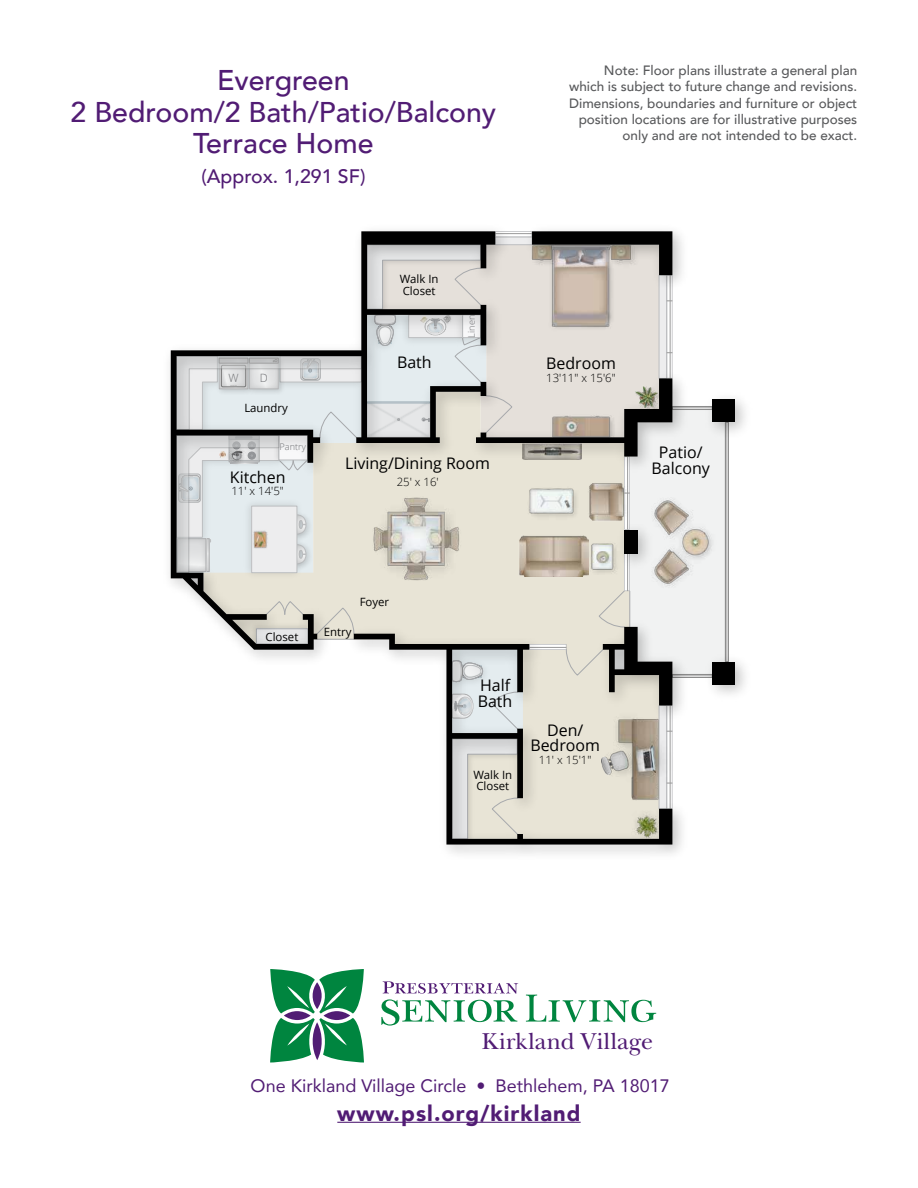
<style>
.page{position:relative;width:918px;height:1188px;background:#fff}
.page>*{position:absolute;margin:0;border:0;box-sizing:border-box;transform-origin:0 0}
.t1{font:500 28.5px/31.5px "Avenir";color:#511c74;text-align:center}
.t2{font:24px "New Baskerville";letter-spacing:.01em;color:#511c74}
.t3{font:900 21.9px "Avenir";letter-spacing:.05em;color:#511c74}
.t4{font:500 19.5px "Avenir";color:#511c74}
.t5{font:18px "Avenir";color:#511c74}
.t6{font:15.9px/15.9px "Open Sans";color:#000;text-align:center}
.t7{font:500 13.5px/16.2px "Avenir";color:#58595b;text-align:right}
.t8{font:11.4px/11.4px "Open Sans";color:#000}
.t9{font:300 11.4px "Open Sans";color:#000}
.t10{font:300 11.4px "Open Sans";color:#6d6e71}
.t11{font:300 9.15px "Open Sans";color:#6d6e71}
</style>
<div class="page">
<hr style="left:337px;top:1122px;width:244px;height:1px;background:#511c74">
<svg style="left:270px;top:969px;width:94px;height:94px"></svg>
<svg style="left:381px;top:981px;width:137px;height:45px"></svg>
<svg style="left:526px;top:995px;width:130px;height:27px"></svg>
<div style="left:725px;top:422px;width:4px;height:240px;border:1px solid #8c8c8c"></div>
<img style="left:169px;top:230px;width:513px;height:624px">
<svg style="left:176px;top:231px;width:549px;height:608px"></svg>
<svg style="left:354px;top:634px;width:318px;height:211px"></svg>
<svg style="left:171px;top:231px;width:324px;height:419px"></svg>
<img style="left:699px;top:648px;width:46px;height:58px">
<div style="left:712px;top:662px;width:23px;height:22px;background:#000"></div>
<img style="left:699px;top:386px;width:46px;height:58px">
<div style="left:712px;top:400px;width:23px;height:22px;background:#000"></div>
<h1 class="t1" style="left:71px;top:63px;width:427px">Evergreen<br>2 Bedroom/2 Bath/Patio/Balcony<br>Terrace Home</h1>
<h3 class="t4" style="left:201px;top:160px;width:166px">(Approx. 1,291 SF)</h3>
<p class="t10" style="left:228px;top:370px;width:12px">W</p>
<p class="t10" style="left:260px;top:370px;width:10px">D</p>
<p class="t8" style="left:244px;top:402px;width:45px">Laundry</p>
<p class="t11" style="left:280px;top:440px;width:28px">Pantry</p>
<p class="t6" style="left:230px;top:469px;width:57px">Kitchen</p>
<p class="t9" style="left:231px;top:483px;width:54px">11' x 14'5"</p>
<p class="t8" style="left:400px;top:273px;width:40px">Walk In<br>Closet</p>
<p class="t6" style="left:397px;top:354px;width:36px">Bath</p>
<p class="t11" style="left:465px;top:338px;width:24px;rotate:-90deg">Linen</p>
<p class="t6" style="left:345px;top:455px;width:146px">Living/Dining Room</p>
<p class="t9" style="left:397px;top:474px;width:44px">25' x 16'</p>
<p class="t7" style="left:569px;top:62px;width:290px">Note: Floor plans illustrate a general plan which is subject to future change and revisions.<br>Dimensions, boundaries and furniture or object position locations are for illustrative purposes only and are not intended to be exact.</p>
<p class="t6" style="left:546px;top:355px;width:71px">Bedroom</p>
<p class="t9" style="left:546px;top:370px;width:71px">13'11" x 15'6"</p>
<p class="t6" style="left:652px;top:444px;width:60px">Patio/<br>Balcony</p>
<p class="t8" style="left:266px;top:631px;width:34px">Closet</p>
<p class="t8" style="left:324px;top:626px;width:29px">Entry</p>
<p class="t8" style="left:360px;top:596px;width:31px">Foyer</p>
<p class="t6" style="left:478px;top:677px;width:36px;text-align:left">Half<br>Bath</p>
<p class="t8" style="left:473px;top:768px;width:40px">Walk In<br>Closet</p>
<p class="t6" style="left:530px;top:721px;width:71px">Den/<br>Bedroom</p>
<p class="t9" style="left:539px;top:752px;width:54px">11' x 15'1"</p>
<h2 class="t2" style="left:482px;top:1026px;width:173px">Kirkland Village</h2>
<h3 class="t5" style="left:251px;top:1071px;width:421px">One Kirkland Village Circle • Bethlehem, PA 18017</h3>
<h3 class="t3" style="left:337px;top:1094px;width:245px">www.psl.org/kirkland</h3>
</div>
